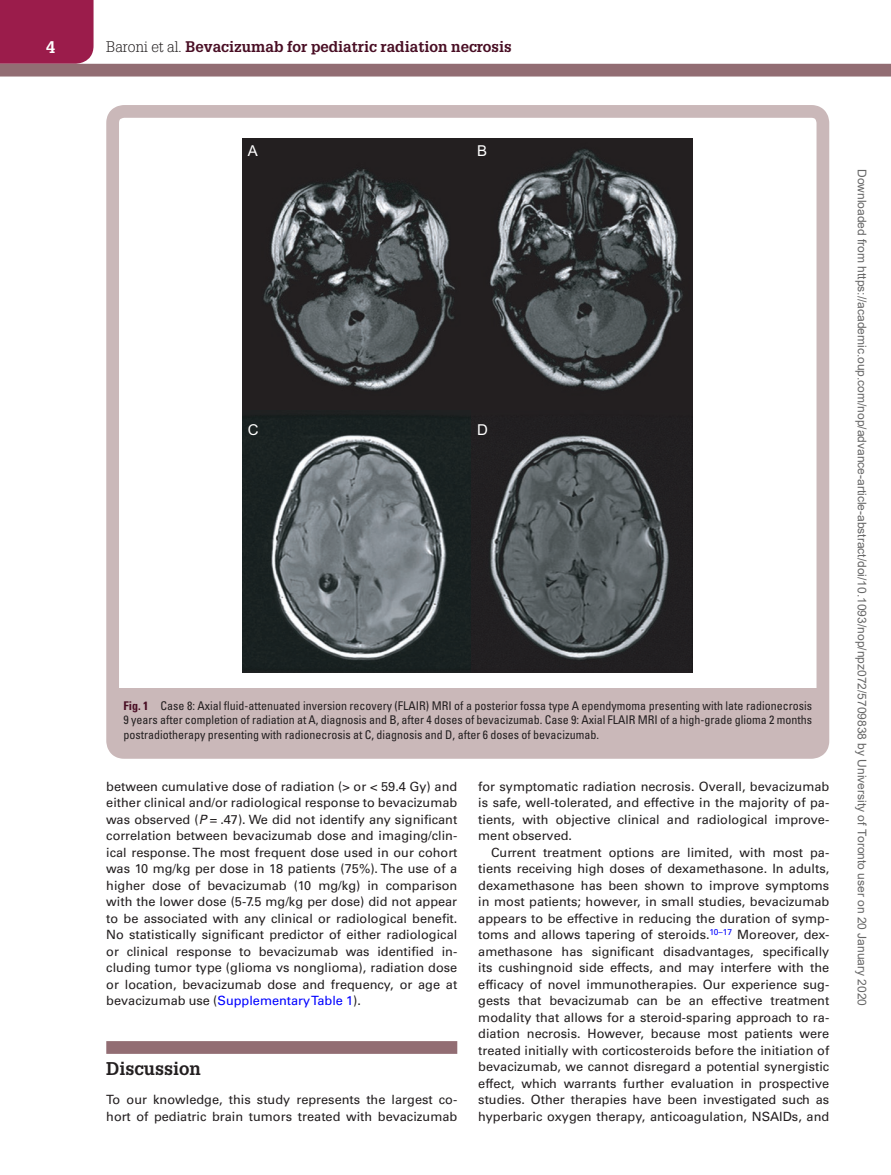
<style>
.page{position:relative;width:891px;height:1175px;background:#fff}
.page>*{position:absolute;margin:0;border:0;box-sizing:border-box;transform-origin:0 0}
.t1{font:700 18px "Glypha LT Std";color:#231f20}
.t2{font:700 16.5px "Glypha LT Std";color:#fff}
.t3{font:700 15px "Glypha LT Std";color:#490e24}
.t4{font:15px "Arial";color:#fff}
.t5{font:12.75px/16.5px "Univers LT Std";color:#231f20;text-align:justify}
.t6{font:condensed 12px/14.4px "Univers LT Std";color:#231f20;text-align:justify}
.t7{font:12px "Arial";color:#666}
.s1{font-weight:300;color:#231f20}
.s2{font-weight:700;color:#490e24}
.s3{font-style:italic}
.s4{color:#00f}
</style>
<div class="page">
<div style="left:0;top:0;width:94px;height:64px;background:#9b1c4b"></div>
<div style="left:0;top:64px;width:891px;height:12px;background:#926d73"></div>
<div style="left:106px;top:1041px;width:351px;height:12px;background:#926d73"></div>
<div style="left:115px;top:688px;width:706px;height:58px;background:#cab8b9"></div>
<img style="left:243px;top:139px;width:450px;height:272px">
<img style="left:243px;top:411px;width:228px;height:261px">
<img style="left:471px;top:411px;width:222px;height:261px">
<div style="left:106px;top:105px;width:723px;height:653px;border:13px solid #cab8b9;border-radius:12px"></div>
<p class="t2" style="left:46px;top:37px;width:11px">4</p>
<p class="t3" style="left:106px;top:37px;width:407px"><span class="s1">Baroni et al.</span> Bevacizumab for pediatric radiation necrosis</p>
<p class="t4" style="left:248px;top:140px;width:12px">A</p>
<p class="t4" style="left:248px;top:419px;width:12px">C</p>
<p class="t4" style="left:477px;top:140px;width:12px">B</p>
<p class="t4" style="left:477px;top:419px;width:12px">D</p>
<p class="t6" style="left:124px;top:698px;width:690px"><span class="s2">Fig. 1</span> Case 8: Axial fluid-attenuated inversion recovery (FLAIR) MRI of a posterior fossa type A ependymoma presenting with late radionecrosis 9 years after completion of radiation at A, diagnosis and B, after 4 doses of bevacizumab. Case 9: Axial FLAIR MRI of a high-grade glioma 2 months postradiotherapy presenting with radionecrosis at C, diagnosis and D, after 6 doses of bevacizumab.</p>
<p class="t5" style="left:106px;top:777px;width:353px">between cumulative dose of radiation (&gt; or &lt; 59.4 Gy) and either clinical and/or radiological response to bevacizumab was observed (<span class="s3">P</span> = .47). We did not identify any significant correlation between bevacizumab dose and imaging/clin&shy;ical response. The most frequent dose used in our cohort was 10 mg/kg per dose in 18 patients (75%). The use of a higher dose of bevacizumab (10 mg/kg) in comparison with the lower dose (5-7.5 mg/kg per dose) did not appear to be associated with any clinical or radiological benefit.<br>No statistically significant predictor of either radiological or clinical response to bevacizumab was identified in&shy;cluding tumor type (glioma vs nonglioma), radiation dose or location, bevacizumab dose and frequency, or age at bevacizumab use (<span class="s4">Supplementary Table 1</span>).</p>
<h1 class="t1" style="left:106px;top:1057px;width:96px">Discussion</h1>
<p class="t5" style="left:106px;top:1091px;width:352px">To our knowledge, this study represents the largest co&shy;hort of pediatric brain tumors treated with bevacizumab</p>
<p class="t5" style="left:478px;top:777px;width:353px">for symptomatic radiation necrosis. Overall, bevacizumab is safe, well-tolerated, and effective in the majority of pa&shy;tients, with objective clinical and radiological improve&shy;ment observed.</p>
<p class="t5" style="left:478px;top:843px;width:353px;text-indent:13px">Current treatment options are limited, with most pa&shy;tients receiving high doses of dexamethasone. In adults, dexamethasone has been shown to improve symptoms in most patients; however, in small studies, bevacizumab appears to be effective in reducing the duration of symp&shy;toms and allows tapering of steroids.<sup>10–17</sup> Moreover, dex&shy;amethasone has significant disadvantages, specifically its cushingnoid side effects, and may interfere with the efficacy of novel immunotherapies. Our experience sug&shy;gests that bevacizumab can be an effective treatment modality that allows for a steroid-sparing approach to ra&shy;diation necrosis. However, because most patients were treated initially with corticosteroids before the initiation of bevacizumab, we cannot disregard a potential synergistic effect, which warrants further evaluation in prospective studies. Other therapies have been investigated such as hyperbaric oxygen therapy, anticoagulation, NSAIDs, and</p>
<p class="t7" style="left:866px;top:169px;width:838px;rotate:90deg">Downloaded from https://academic.oup.com/nop/advance-article-abstract/doi/10.1093/nop/npz072/5709838 by University of Toronto user on 20 January 2020</p>
</div>
